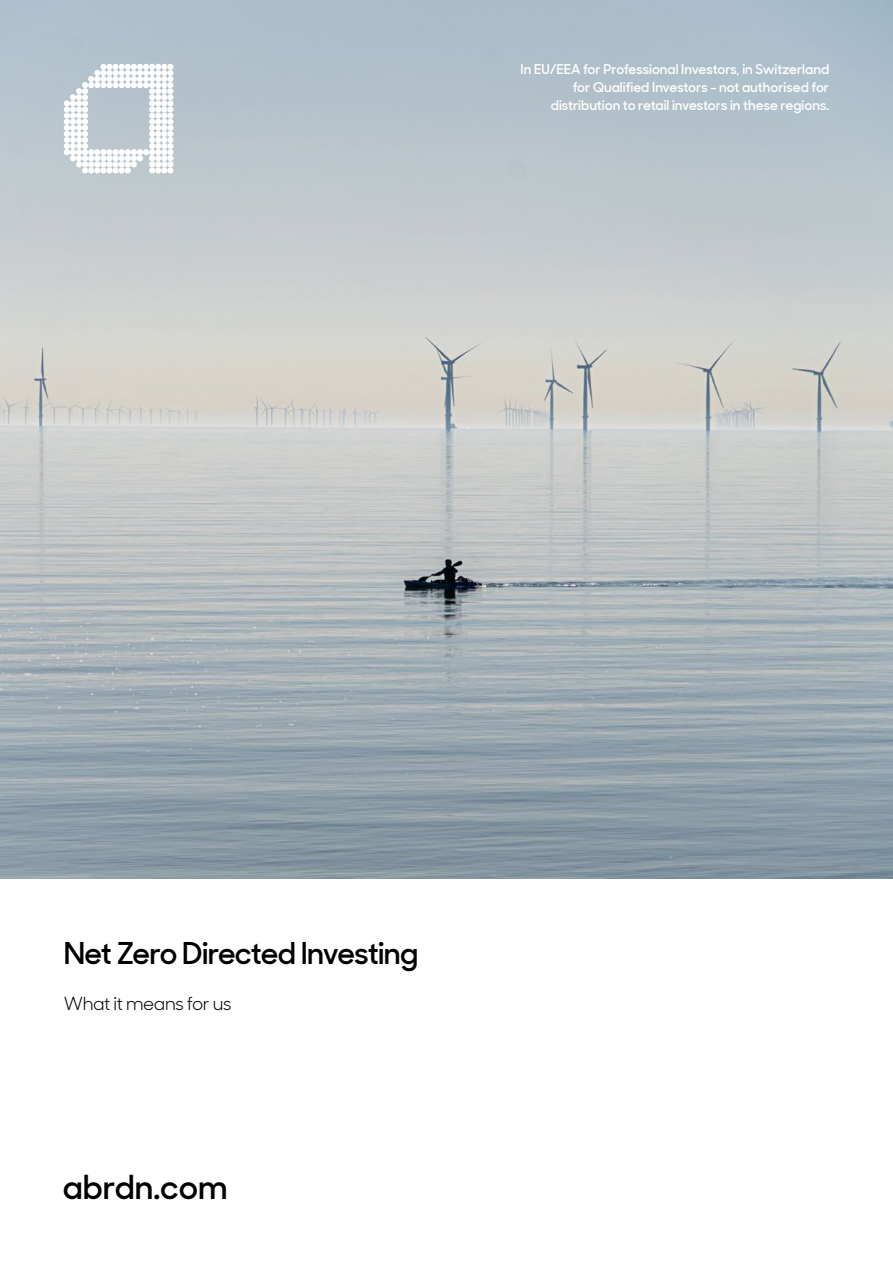
<style>
.page{position:relative;width:893px;height:1263px;background:#fff}
.page>*{position:absolute;margin:0;border:0;box-sizing:border-box;transform-origin:0 0}
.t1{font:600 33px "Sharp Sans Display No 1";color:#000}
.t2{font:600 30px "Sharp Sans Display No 1";letter-spacing:-.02em;color:#000}
.t3{font:18px "Sharp Sans Display No 1";letter-spacing:-.02em;color:#000}
.t4{font:600 13.5px/18px "Sharp Sans Display No 1";color:#fff;text-align:right}
</style>
<div class="page">
<img style="left:0;top:0;width:893px;height:878px">
<div style="left:155px;top:106px;width:6px;height:7px;background:#fff;border-radius:50%"></div>
<div style="left:149px;top:106px;width:6px;height:7px;background:#fff;border-radius:50%"></div>
<div style="left:167px;top:106px;width:6px;height:7px;background:#fff;border-radius:50%"></div>
<div style="left:161px;top:106px;width:6px;height:7px;background:#fff;border-radius:50%"></div>
<div style="left:106px;top:167px;width:7px;height:6px;background:#fff;border-radius:50%"></div>
<div style="left:106px;top:161px;width:7px;height:6px;background:#fff;border-radius:50%"></div>
<div style="left:106px;top:155px;width:7px;height:6px;background:#fff;border-radius:50%"></div>
<div style="left:106px;top:149px;width:7px;height:6px;background:#fff;border-radius:50%"></div>
<svg style="left:113px;top:113px;width:60px;height:60px"></svg>
<div style="left:106px;top:82px;width:7px;height:6px;background:#fff;border-radius:50%"></div>
<div style="left:106px;top:76px;width:7px;height:6px;background:#fff;border-radius:50%"></div>
<div style="left:106px;top:70px;width:7px;height:6px;background:#fff;border-radius:50%"></div>
<div style="left:106px;top:64px;width:7px;height:6px;background:#fff;border-radius:50%"></div>
<svg style="left:113px;top:64px;width:60px;height:42px"></svg>
<div style="left:82px;top:106px;width:6px;height:7px;background:#fff;border-radius:50%"></div>
<div style="left:76px;top:106px;width:6px;height:7px;background:#fff;border-radius:50%"></div>
<svg style="left:64px;top:113px;width:42px;height:60px"></svg>
<div style="left:70px;top:106px;width:6px;height:7px;background:#fff;border-radius:50%"></div>
<div style="left:64px;top:106px;width:6px;height:7px;background:#fff;border-radius:50%"></div>
<svg style="left:64px;top:64px;width:42px;height:42px"></svg>
<p class="t4" style="left:520px;top:59px;width:310px">In EU/EEA for Professional Investors, in Switzerland for Qualified Investors - not authorised for distribution to retail investors in these regions.</p>
<h2 class="t2" style="left:64px;top:930px;width:356px">Net Zero Directed Investing</h2>
<h3 class="t3" style="left:64px;top:989px;width:169px">What it means for us</h3>
<h1 class="t1" style="left:63px;top:1162px;width:166px">abrdn.com</h1>
</div>
